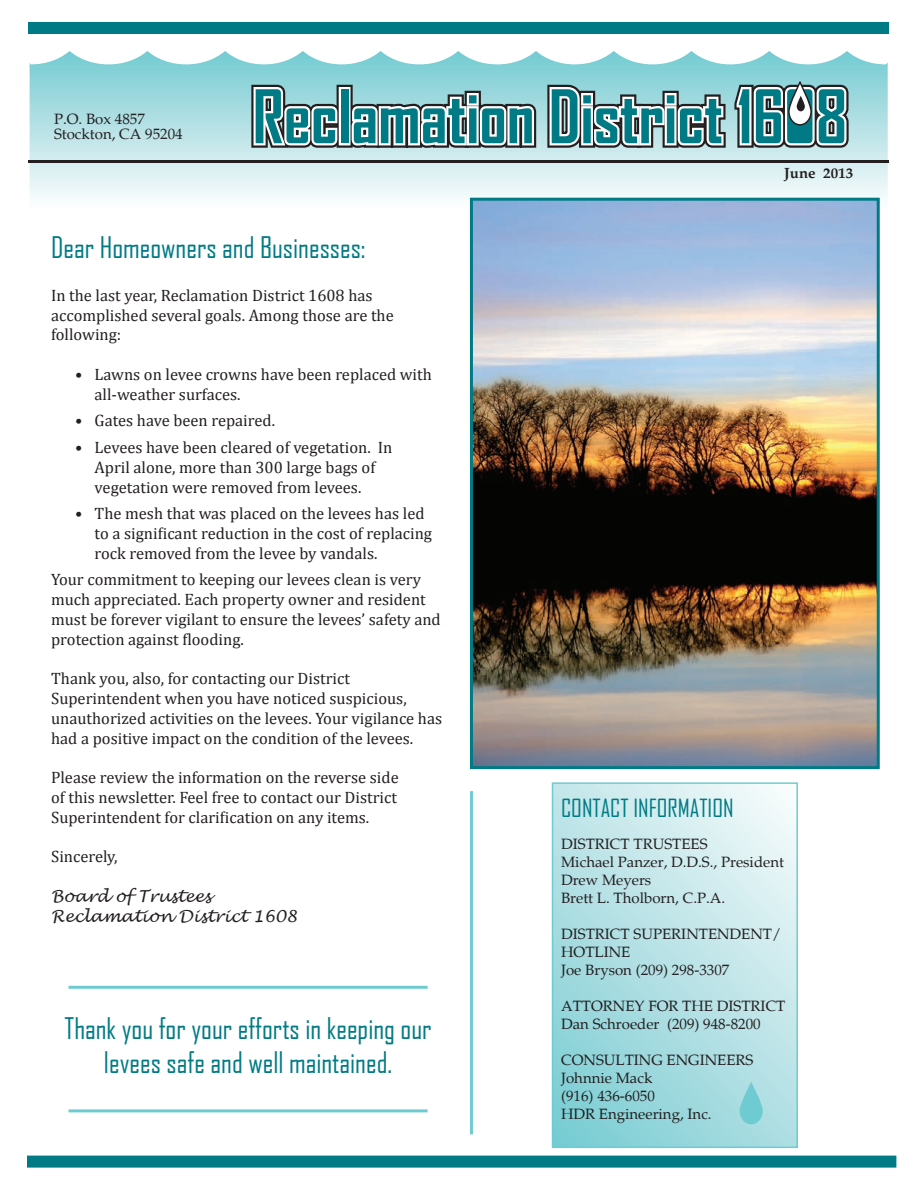
<style>
.page{position:relative;width:918px;height:1188px;background:#fff}
.page>*{position:absolute;margin:0;border:0;box-sizing:border-box;transform-origin:0 0}
.t1{font:28.5px/34.2px "Agency FB";color:#007b85;text-align:center}
.t2{font:24px "Agency FB";color:#007b85}
.t3{font:16.5px/19.8px "Cambria";color:#231f20}
.t4{font:italic 16.5px/19.8px "Lucida Handwriting";color:#231f20}
.t5{font:15px/18px "Palatino";color:#231f20}
.t6{font:700 15px "Palatino";color:#231f20}
</style>
<div class="page">
<svg style="left:30px;top:51px;width:858px;height:159px"></svg>
<hr style="left:28px;top:160px;width:861px;height:3px;background:#231f20">
<div style="left:28px;top:22px;width:861px;height:12px;background:#007b85"></div>
<svg style="left:247px;top:80px;width:606px;height:75px;background:#74abaf"></svg>
<div style="left:27px;top:1156px;width:869px;height:12px;background:#007b85"></div>
<hr style="left:470px;top:791px;width:3px;height:343px;background:#6fcbd2">
<img style="left:474px;top:202px;width:402px;height:563px">
<div style="left:470px;top:198px;width:410px;height:571px;border:3px solid #007b85"></div>
<hr style="left:69px;top:986px;width:359px;height:3px;background:#6fcbd2">
<hr style="left:69px;top:1109px;width:359px;height:3px;background:#6fcbd2">
<svg style="left:555px;top:785px;width:240px;height:360px;background:#b7e2e6"></svg>
<div style="left:552px;top:782px;width:246px;height:366px;border:2px solid #6fcbd2"></div>
<svg style="left:740px;top:1082px;width:23px;height:42px"></svg>
<p class="t5" style="left:54px;top:112px;width:130px;line-height:15px">P.O. Box 4857<br>Stockton, CA 95204</p>
<h1 class="t1" style="left:51px;top:230px;width:316px">Dear Homeowners and Businesses:</h1>
<p class="t3" style="left:51px;top:285px;width:344px">In the last year, Reclamation District 1608 has accomplished several goals. Among those are the following:</p>
<p class="t3" style="left:95px;top:364px;width:339px;text-indent:-20px">• Lawns on levee crowns have been replaced with all-weather surfaces.</p>
<p class="t3" style="left:75px;top:411px;width:201px">• Gates have been repaired.</p>
<p class="t3" style="left:95px;top:437px;width:299px;text-indent:-20px">• Levees have been cleared of vegetation. In<br>April alone, more than 300 large bags of vegetation were removed from levees.</p>
<p class="t3" style="left:95px;top:504px;width:339px;text-indent:-20px">• The mesh that was placed on the levees has led to a significant reduction in the cost of replacing rock removed from the levee by vandals.</p>
<p class="t3" style="left:51px;top:570px;width:391px">Your commitment to keeping our levees clean is very much appreciated. Each property owner and resident must be forever vigilant to ensure the levees’ safety and protection against flooding.</p>
<p class="t3" style="left:51px;top:669px;width:393px">Thank you, also, for contacting our District Superintendent when you have noticed suspicious, unauthorized activities on the levees. Your vigilance has had a positive impact on the condition of the levees.</p>
<p class="t3" style="left:51px;top:768px;width:349px;text-align:justify">Please review the information on the reverse side of this newsletter. Feel free to contact our District Superintendent for clarification on any items.</p>
<p class="t3" style="left:51px;top:847px;width:68px">Sincerely,</p>
<p class="t4" style="left:51px;top:887px;width:248px">Board of Trustees<br>Reclamation District 1608</p>
<h1 class="t1" style="left:65px;top:1011px;width:368px">Thank you for your efforts in keeping our levees safe and well maintained.</h1>
<p class="t6" style="left:784px;top:164px;width:71px">June 2013</p>
<h2 class="t2" style="left:561px;top:794px;width:174px">CONTACT INFORMATION</h2>
<p class="t5" style="left:561px;top:835px;width:224px">DISTRICT TRUSTEES<br>Michael Panzer, D.D.S., President<br>Drew Meyers<br>Brett L. Tholborn, C.P.A.</p>
<p class="t5" style="left:561px;top:925px;width:222px">DISTRICT SUPERINTENDENT/<br>HOTLINE<br>Joe Bryson (209) 298-3307</p>
<p class="t5" style="left:561px;top:997px;width:226px">ATTORNEY FOR THE DISTRICT<br>Dan Schroeder (209) 948-8200</p>
<p class="t5" style="left:561px;top:1051px;width:194px">CONSULTING ENGINEERS<br>Johnnie Mack<br>(916) 436-6050<br>HDR Engineering, Inc.</p>
</div>
